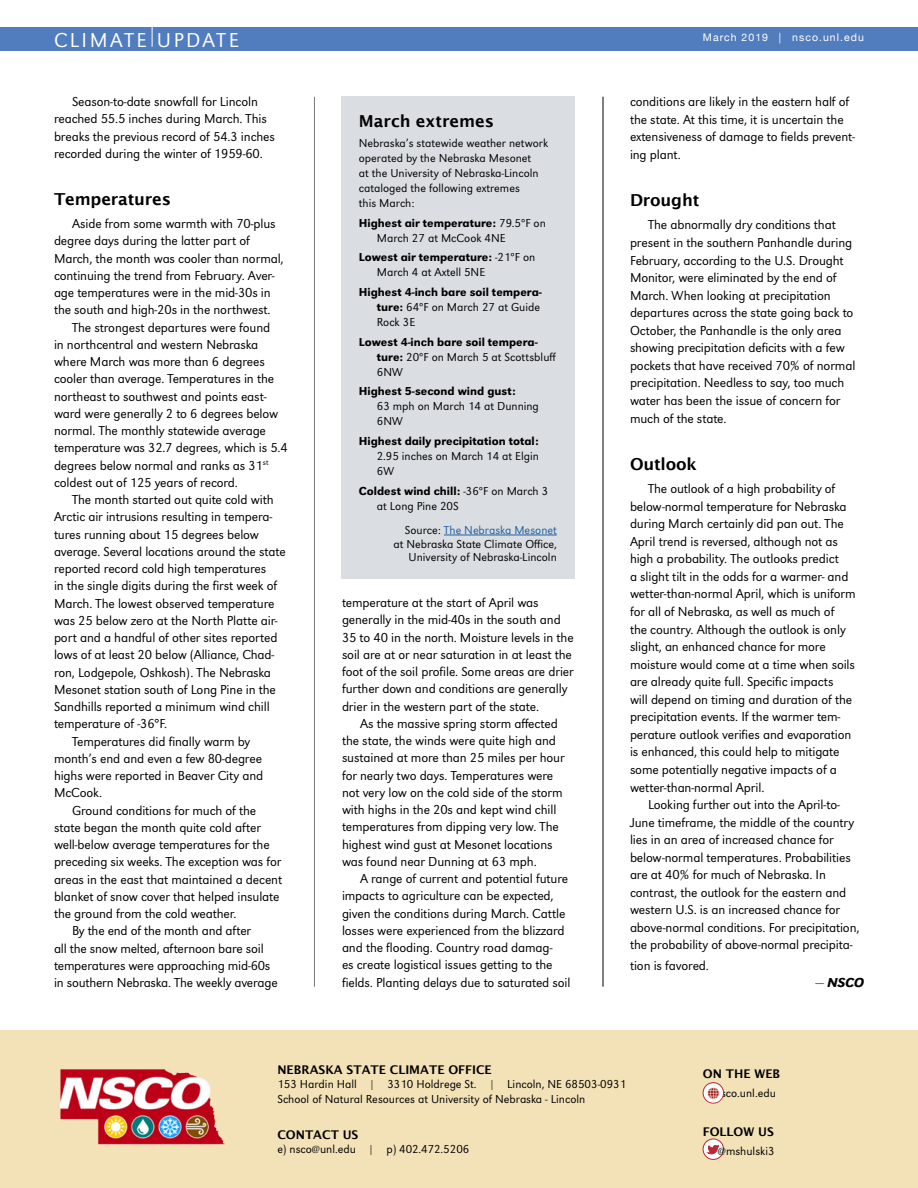
<style>
.page{position:relative;width:918px;height:1188px;background:#fff}
.page>*{position:absolute;margin:0;border:0;box-sizing:border-box;transform-origin:0 0}
.t1{font:300 20.85px "URW Grotesk";letter-spacing:.12em;color:#fff}
.HD_subhead{font:700 16.5px "Lucida Grande";letter-spacing:-.01em;color:#000}
.BX_body_copy{font:300 13.5px/17.2px "URW Grotesk";letter-spacing:-.01em;color:#000}
.BX_body_copy-2{font:13.5px "URW Grotesk Med Ita";color:#000}
.BX_body_copy-3{font:300 12px/15.1px "URW Grotesk";color:#000}
.BX_body_copy-4{font:500 12px/15px "URW Grotesk";color:#000}
.t2{font:700 12px "Lucida Grande";color:#000}
.BX_body_copy-5{font:300 12px "URW Grotesk";color:#215e9e}
.t3{font:10.5px "Helvetica Neue";letter-spacing:.1em;color:#fff}
.s1{font-weight:500}
.s2{font-weight:300}
.s3{color:#000}
.s4{font-family:"URW Grotesk";font-weight:300}
</style>
<div class="page">
<div style="left:0;top:27px;width:918px;height:24px;background:#517cbe"></div>
<hr style="left:152px;top:0;width:1px;height:47px;background:#fff">
<div style="left:0;top:1030px;width:918px;height:158px;background:#f3e2b8"></div>
<img style="left:60px;top:1069px;width:165px;height:76px">
<svg style="left:703px;top:1139px;width:21px;height:21px"></svg>
<svg style="left:707px;top:1145px;width:12px;height:9px"></svg>
<svg style="left:703px;top:1082px;width:21px;height:21px"></svg>
<img style="left:704px;top:1084px;width:18px;height:18px">
<hr style="left:314px;top:97px;width:1px;height:890px;background:#77787b">
<div style="left:341px;top:97px;width:234px;height:482px;background:#dadee2"></div>
<hr style="left:444px;top:535px;width:113px;height:1px;background:#215e9e">
<hr style="left:603px;top:97px;width:1px;height:890px;background:#000">
<h1 class="t1" style="left:54px;top:28px;width:186px">CLIMATE UPDATE</h1>
<p class="BX_body_copy" style="left:54px;top:93px;width:223px;text-indent:18px">Season-to-date snowfall for Lincoln reached 55.5 inches during March. This breaks the previous record of 54.3 inches recorded during the winter of 1959-60.</p>
<p class="HD_subhead" style="left:54px;top:188px;width:119px">Temperatures</p>
<p class="BX_body_copy" style="left:54px;top:215px;width:231px;text-indent:18px">Aside from some warmth with 70-plus degree days during the latter part of March, the month was cooler than normal, continuing the trend from February. Aver&shy;age temperatures were in the mid-30s in the south and high-20s in the northwest.</p>
<p class="BX_body_copy" style="left:54px;top:319px;width:235px;text-indent:18px">The strongest departures were found<br>in northcentral and western Nebraska where March was more than 6 degrees cooler than average. Temperatures in the northeast to southwest and points east&shy;ward were generally 2 to 6 degrees below normal. The monthly statewide average temperature was 32.7 degrees, which is 5.4 degrees below normal and ranks as 31<sup>st </sup>coldest out of 125 years of record.</p>
<p class="BX_body_copy" style="left:54px;top:491px;width:233px;text-indent:18px">The month started out quite cold with Arctic air intrusions resulting in tempera&shy;tures running about 15 degrees below average. Several locations around the state reported record cold high temperatures<br>in the single digits during the first week of March. The lowest observed temperature was 25 below zero at the North Platte air&shy;port and a handful of other sites reported lows of at least 20 below (Alliance, Chad&shy;ron, Lodgepole, Oshkosh). The Nebraska Mesonet station south of Long Pine in the Sandhills reported a minimum wind chill temperature of -36°F.</p>
<p class="BX_body_copy" style="left:54px;top:733px;width:211px;text-indent:18px">Temperatures did finally warm by month’s end and even a few 80-degree highs were reported in Beaver City and<br>McCook.</p>
<p class="BX_body_copy" style="left:54px;top:802px;width:230px;text-indent:18px">Ground conditions for much of the state began the month quite cold after well-below average temperatures for the preceding six weeks. The exception was for areas in the east that maintained a decent blanket of snow cover that helped insulate the ground from the cold weather.</p>
<p class="BX_body_copy" style="left:54px;top:922px;width:225px;text-indent:18px">By the end of the month and after<br>all the snow melted, afternoon bare soil temperatures were approaching mid-60s in southern Nebraska. The weekly average</p>
<p class="HD_subhead" style="left:359px;top:110px;width:137px">March extremes</p>
<p class="BX_body_copy-3" style="left:359px;top:135px;width:191px">Nebraska’s statewide weather network operated by the Nebraska Mesonet<br>at the University of Nebraska-Lincoln cataloged the following extremes<br>this March:</p>
<p class="BX_body_copy-3" style="left:377px;top:215px;width:170px;text-indent:-18px"><span class="s1">Highest air temperature:</span> 79.5ºF on<br>March 27 at McCook 4NE</p>
<p class="BX_body_copy-3" style="left:377px;top:250px;width:160px;text-indent:-18px"><span class="s1">Lowest air temperature:</span> -21ºF on<br>March 4 at Axtell 5NE</p>
<p class="BX_body_copy-4" style="left:377px;top:284px;width:166px;text-indent:-18px">Highest 4-inch bare soil tempera&shy;ture: <span class="s2">64ºF on March 27 at Guide<br>Rock 3E</span></p>
<p class="BX_body_copy-4" style="left:377px;top:334px;width:181px;text-indent:-18px">Lowest 4-inch bare soil tempera&shy;ture: <span class="s2">20ºF on March 5 at Scottsbluff<br>6NW</span></p>
<p class="BX_body_copy-3" style="left:377px;top:384px;width:164px;text-indent:-18px"><span class="s1">Highest 5-second wind gust:<br></span>63 mph on March 14 at Dunning<br>6NW</p>
<p class="BX_body_copy-4" style="left:377px;top:434px;width:164px;text-align:justify;text-indent:-18px">Highest daily precipitation total:<br><span class="s2">2.95 inches on March 14 at Elgin 6W</span></p>
<p class="BX_body_copy-3" style="left:377px;top:483px;width:173px;text-indent:-18px"><span class="s1">Coldest wind chill:</span> -36ºF on March 3 at Long Pine 20S</p>
<p class="BX_body_copy-5" style="left:405px;top:523px;width:153px"><span class="s3">Source:</span> The Nebraska Mesonet</p>
<p class="BX_body_copy-3" style="left:393px;top:536px;width:165px">at Nebraska State Climate Office,</p>
<p class="BX_body_copy-3" style="left:409px;top:550px;width:150px">University of Nebraska-Lincoln</p>
<p class="BX_body_copy" style="left:342px;top:594px;width:233px">temperature at the start of April was generally in the mid-40s in the south and 35 to 40 in the north. Moisture levels in the soil are at or near saturation in at least the foot of the soil profile. Some areas are drier further down and conditions are generally drier in the western part of the state.</p>
<p class="BX_body_copy" style="left:342px;top:715px;width:224px;text-indent:18px">As the massive spring storm affected the state, the winds were quite high and sustained at more than 25 miles per hour for nearly two days. Temperatures were not very low on the cold side of the storm with highs in the 20s and kept wind chill temperatures from dipping very low. The highest wind gust at Mesonet locations was found near Dunning at 63 mph.</p>
<p class="BX_body_copy" style="left:342px;top:870px;width:230px;text-indent:18px">A range of current and potential future impacts to agriculture can be expected, given the conditions during March. Cattle losses were experienced from the blizzard and the flooding. Country road damag-<br>es create logistical issues getting to the fields. Planting delays due to saturated soil</p>
<p class="t3" style="left:703px;top:30px;width:163px">March 2019 | nsco.unl.edu</p>
<p class="BX_body_copy" style="left:630px;top:93px;width:227px">conditions are likely in the eastern half of the state. At this time, it is uncertain the extensiveness of damage to fields prevent&shy;ing plant.</p>
<p class="HD_subhead" style="left:630px;top:189px;width:71px">Drought</p>
<p class="BX_body_copy" style="left:630px;top:216px;width:227px;text-indent:18px">The abnormally dry conditions that present in the southern Panhandle during February, according to the U.S. Drought Monitor, were eliminated by the end of March. When looking at precipitation departures across the state going back to October, the Panhandle is the only area showing precipitation deficits with a few pockets that have received 70% of normal precipitation. Needless to say, too much water has been the issue of concern for much of the state.</p>
<p class="HD_subhead" style="left:630px;top:453px;width:69px">Outlook</p>
<p class="BX_body_copy" style="left:630px;top:480px;width:227px;text-indent:18px">The outlook of a high probability of below-normal temperature for Nebraska during March certainly did pan out. The April trend is reversed, although not as high a probability. The outlooks predict<br>a slight tilt in the odds for a warmer- and wetter-than-normal April, which is uniform for all of Nebraska, as well as much of<br>the country. Although the outlook is only slight, an enhanced chance for more moisture would come at a time when soils are already quite full. Specific impacts<br>will depend on timing and duration of the precipitation events. If the warmer tem&shy;perature outlook verifies and evaporation is enhanced, this could help to mitigate some potentially negative impacts of a wetter-than-normal April.</p>
<p class="BX_body_copy" style="left:630px;top:796px;width:231px;text-indent:18px">Looking further out into the April-to-June timeframe, the middle of the country lies in an area of increased chance for below-normal temperatures. Probabilities are at 40% for much of Nebraska. In contrast, the outlook for the eastern and western U.S. is an increased chance for above-normal conditions. For precipitation, the probability of above-normal precipita-</p>
<p class="BX_body_copy" style="left:630px;top:957px;width:80px">tion is favored.</p>
<p class="BX_body_copy-2" style="left:815px;top:975px;width:50px"><span class="s4">—</span> NSCO</p>
<p class="t2" style="left:277px;top:1062px;width:216px">NEBRASKA STATE CLIMATE OFFICE</p>
<p class="BX_body_copy-3" style="left:277px;top:1077px;width:350px;line-height:14.4px">153 Hardin Hall | 3310 Holdrege St. | Lincoln, NE 68503-0931<br>School of Natural Resources at University of Nebraska - Lincoln</p>
<p class="t2" style="left:277px;top:1127px;width:83px">CONTACT US</p>
<p class="BX_body_copy-3" style="left:277px;top:1142px;width:193px">e) nsco@unl.edu | p) 402.472.5206</p>
<p class="t2" style="left:703px;top:1065px;width:79px">ON THE WEB</p>
<p class="BX_body_copy-3" style="left:715px;top:1085px;width:62px">nsco.unl.edu</p>
<p class="t2" style="left:703px;top:1124px;width:72px">FOLLOW US</p>
<p class="BX_body_copy-3" style="left:718px;top:1143px;width:58px">@mshulski3</p>
</div>
